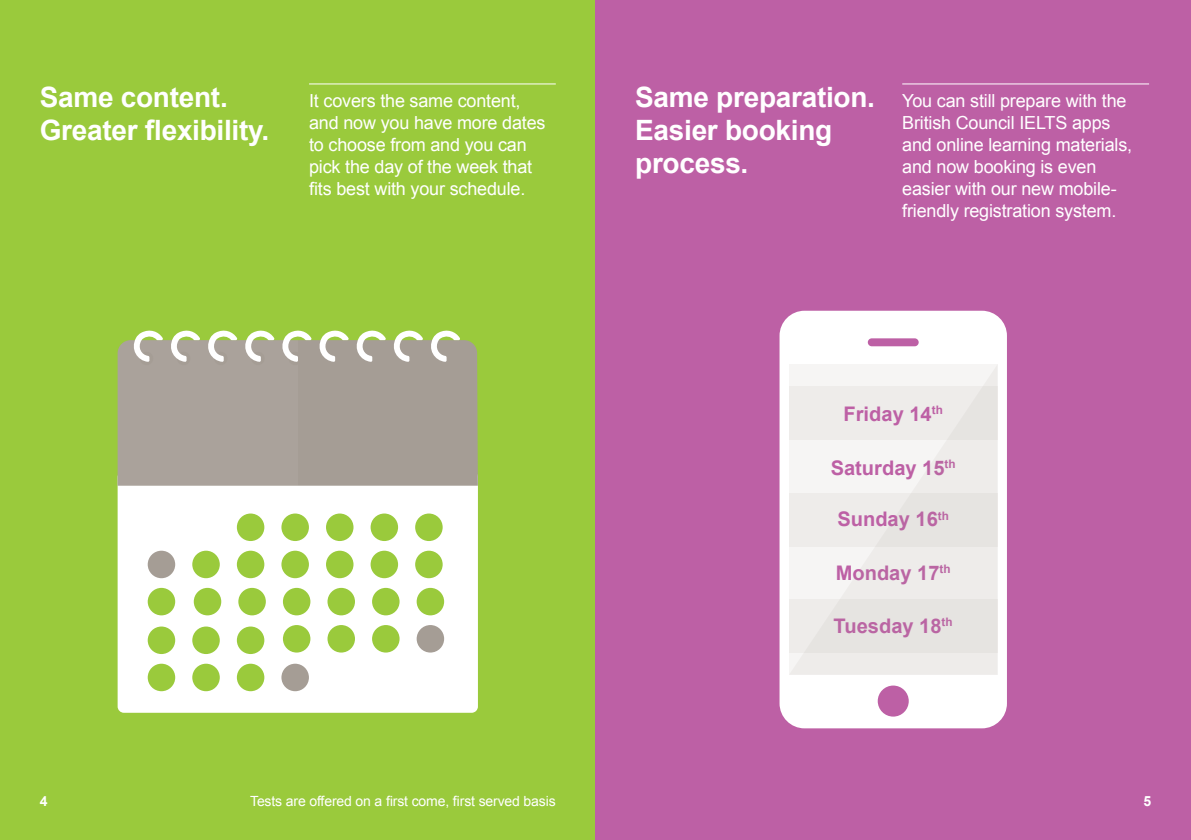
<style>
.page{position:relative;width:1191px;height:840px;background:#fff}
.page>*{position:absolute;margin:0;border:0;box-sizing:border-box;transform-origin:0 0}
.t1{font:700 28px/33px "Arial";letter-spacing:-.01em;color:#fff}
.t2{font:700 20px "Arial";color:#bd60a5}
.t3{font:18px/22px "Arial";letter-spacing:-.01em;color:#fff}
.t4{font:14px "Arial";letter-spacing:-.01em;color:#fff}
.t5{font:700 14px "Arial";color:#fff}
</style>
<div class="page">
<div style="left:0;top:0;width:595px;height:839px;background:#9aca3c"></div>
<div style="left:595px;top:0;width:596px;height:839px;background:#bd60a5"></div>
<div style="left:118px;top:485px;width:360px;height:227px;background:#fff"></div>
<svg style="left:460px;top:340px;width:18px;height:145px;background:#a49f91"></svg>
<div style="left:237px;top:513px;width:27px;height:27px;background:#9aca3c;border-radius:50%"></div>
<div style="left:281px;top:513px;width:28px;height:27px;background:#9aca3c;border-radius:50%"></div>
<div style="left:326px;top:513px;width:27px;height:27px;background:#9aca3c;border-radius:50%"></div>
<div style="left:370px;top:513px;width:28px;height:27px;background:#9aca3c;border-radius:50%"></div>
<div style="left:415px;top:513px;width:27px;height:27px;background:#9aca3c;border-radius:50%"></div>
<div style="left:237px;top:550px;width:27px;height:28px;background:#9aca3c;border-radius:50%"></div>
<div style="left:192px;top:550px;width:28px;height:28px;background:#9aca3c;border-radius:50%"></div>
<div style="left:148px;top:550px;width:27px;height:28px;background:#a59d95;border-radius:50%"></div>
<div style="left:281px;top:550px;width:28px;height:28px;background:#9aca3c;border-radius:50%"></div>
<div style="left:326px;top:550px;width:27px;height:28px;background:#9aca3c;border-radius:50%"></div>
<div style="left:370px;top:550px;width:28px;height:28px;background:#9aca3c;border-radius:50%"></div>
<div style="left:415px;top:550px;width:27px;height:28px;background:#9aca3c;border-radius:50%"></div>
<div style="left:238px;top:587px;width:28px;height:28px;background:#9aca3c;border-radius:50%"></div>
<div style="left:194px;top:587px;width:27px;height:28px;background:#9aca3c;border-radius:50%"></div>
<div style="left:148px;top:587px;width:27px;height:28px;background:#9aca3c;border-radius:50%"></div>
<div style="left:283px;top:587px;width:27px;height:28px;background:#9aca3c;border-radius:50%"></div>
<div style="left:327px;top:587px;width:28px;height:28px;background:#9aca3c;border-radius:50%"></div>
<div style="left:372px;top:587px;width:27px;height:28px;background:#9aca3c;border-radius:50%"></div>
<div style="left:417px;top:587px;width:27px;height:28px;background:#9aca3c;border-radius:50%"></div>
<div style="left:237px;top:626px;width:27px;height:27px;background:#9aca3c;border-radius:50%"></div>
<div style="left:192px;top:626px;width:28px;height:27px;background:#9aca3c;border-radius:50%"></div>
<div style="left:148px;top:626px;width:27px;height:27px;background:#9aca3c;border-radius:50%"></div>
<div style="left:283px;top:624px;width:27px;height:28px;background:#9aca3c;border-radius:50%"></div>
<div style="left:327px;top:624px;width:28px;height:28px;background:#9aca3c;border-radius:50%"></div>
<div style="left:372px;top:624px;width:27px;height:28px;background:#9aca3c;border-radius:50%"></div>
<div style="left:417px;top:624px;width:27px;height:28px;background:#a59d95;border-radius:50%"></div>
<div style="left:237px;top:663px;width:27px;height:27px;background:#9aca3c;border-radius:50%"></div>
<div style="left:192px;top:663px;width:28px;height:27px;background:#9aca3c;border-radius:50%"></div>
<div style="left:148px;top:663px;width:27px;height:27px;background:#9aca3c;border-radius:50%"></div>
<div style="left:281px;top:663px;width:28px;height:27px;background:#a59d95;border-radius:50%"></div>
<svg style="left:118px;top:330px;width:342px;height:155px;background:#aba699"></svg>
<div style="left:779px;top:310px;width:228px;height:418px;background:#fff;border-radius:25px"></div>
<div style="left:867px;top:338px;width:51px;height:8px;background:#bd60a5;border-radius:4px"></div>
<div style="left:877px;top:685px;width:31px;height:31px;background:#bd60a5;border-radius:50%"></div>
<svg style="left:789px;top:364px;width:208px;height:310px;fill:#eeecea"></svg>
<hr style="left:309px;top:83px;width:247px;height:1px;background:#fff">
<hr style="left:902px;top:83px;width:247px;height:1px;background:#fff">
<h1 class="t1" style="left:40px;top:82px;width:231px">Same content.<br>Greater flexibility.</h1>
<h1 class="t1" style="left:635px;top:82px;width:241px">Same preparation.<br>Easier booking process.</h1>
<p class="t3" style="left:309px;top:90px;width:238px">It covers the same content, and now you have more dates to choose from and you can pick the day of the week that fits best with your schedule.</p>
<p class="t3" style="left:902px;top:90px;width:231px">You can still prepare with the<br>British Council IELTS apps and online learning materials, and now booking is even easier with our new mobile&shy;friendly registration system.</p>
<p class="t2" style="left:843px;top:400px;width:101px">Friday 14<sup>th</sup></p>
<p class="t2" style="left:830px;top:454px;width:126px">Saturday 15<sup>th</sup></p>
<p class="t2" style="left:837px;top:505px;width:113px">Sunday 16<sup>th</sup></p>
<p class="t2" style="left:835px;top:559px;width:116px">Monday 17<sup>th</sup></p>
<p class="t2" style="left:833px;top:612px;width:121px">Tuesday 18<sup>th</sup></p>
<p class="t5" style="left:40px;top:791px;width:9px">4</p>
<p class="t4" style="left:250px;top:791px;width:307px">Tests are offered on a first come, first served basis</p>
<p class="t5" style="left:1143px;top:791px;width:9px">5</p>
</div>
